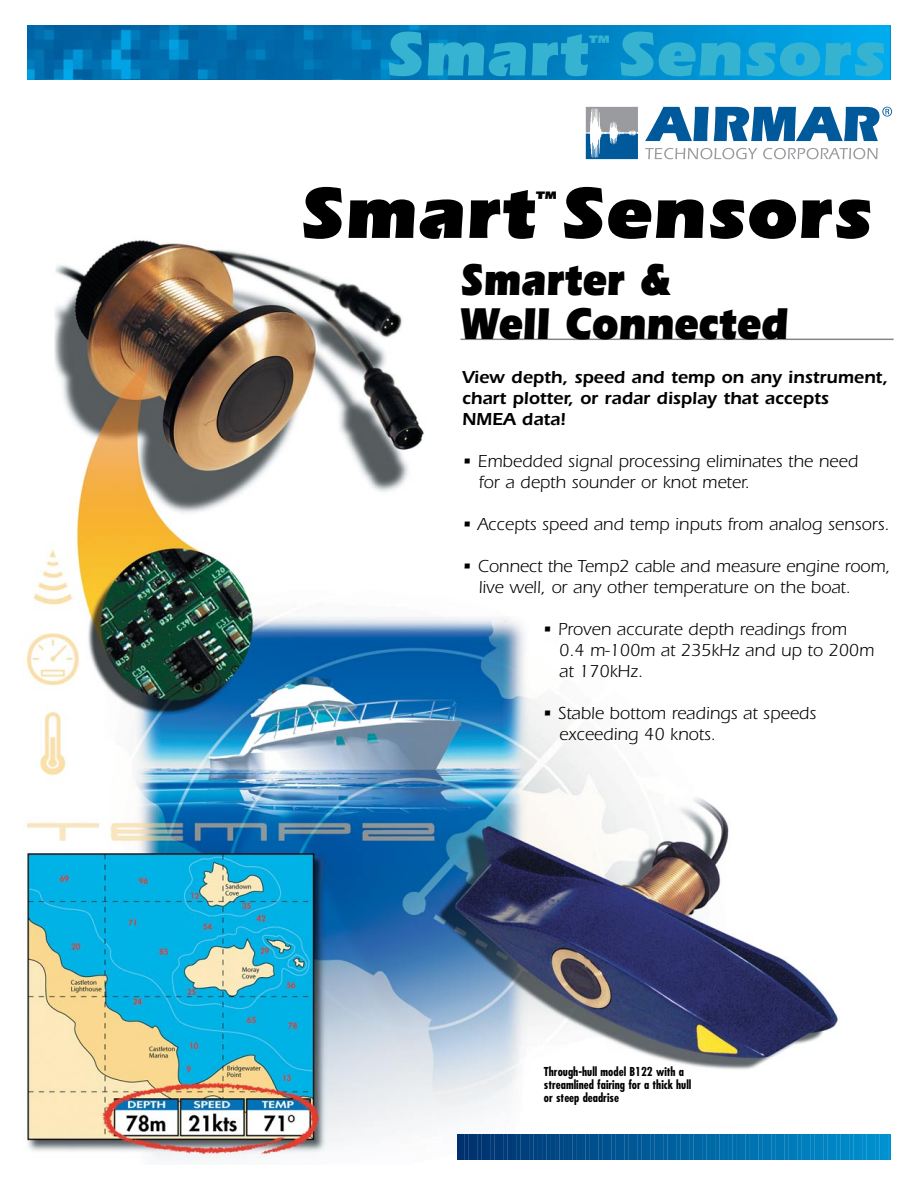
<style>
.page{position:relative;width:918px;height:1188px;background:#fff}
.page>*{position:absolute;margin:0;border:0;box-sizing:border-box;transform-origin:0 0}
.t1{font:900 75px "Itc Eras";color:#000}
.t2{font:900 64.5px "Itc Eras";color:#35b3d1}
.t3{font:900 46.05px/43.3px "Itc Eras";letter-spacing:-.005em;color:#000;scale:.85 1}
.t4{font:900 18.75px "Itc Eras";color:#000}
.t5{font:900 18.75px "Itc Eras";color:#35b3d1}
.t6{font:18px/21px "Itc Eras";color:#000}
.t7{font:600 18px/21px "Itc Eras";color:#000}
.t8{font:700 condensed 12px/12.8px "Futura";color:#000}
</style>
<div class="page">
<img style="left:27px;top:26px;width:862px;height:54px">
<img style="left:25px;top:240px;width:827px;height:923px">
<svg style="left:586px;top:107px;width:52px;height:52px;background:#7094b0"></svg>
<svg style="left:645px;top:148px;width:112px;height:11px"></svg>
<svg style="left:763px;top:148px;width:115px;height:11px"></svg>
<svg style="left:645px;top:107px;width:247px;height:34px"></svg>
<hr style="left:460px;top:339px;width:434px;height:1px;background:#848584">
<svg style="left:457px;top:1134px;width:53px;height:26px"></svg>
<hr style="left:513px;top:1134px;width:2px;height:26px;background:#003d79">
<svg style="left:518px;top:1134px;width:5px;height:26px"></svg>
<hr style="left:526px;top:1134px;width:2px;height:26px;background:#00407d">
<svg style="left:531px;top:1134px;width:5px;height:26px"></svg>
<hr style="left:539px;top:1134px;width:2px;height:26px;background:#004380">
<svg style="left:544px;top:1134px;width:5px;height:26px"></svg>
<hr style="left:552px;top:1134px;width:2px;height:26px;background:#004683">
<svg style="left:557px;top:1134px;width:5px;height:26px"></svg>
<hr style="left:565px;top:1134px;width:2px;height:26px;background:#004886">
<svg style="left:570px;top:1134px;width:5px;height:26px"></svg>
<hr style="left:578px;top:1134px;width:2px;height:26px;background:#004c89">
<svg style="left:583px;top:1134px;width:5px;height:26px"></svg>
<hr style="left:591px;top:1134px;width:2px;height:26px;background:#004e8c">
<svg style="left:596px;top:1134px;width:87px;height:26px;background:#055c98"></svg>
<hr style="left:686px;top:1134px;width:2px;height:26px;background:#0064a1">
<svg style="left:691px;top:1134px;width:5px;height:26px"></svg>
<hr style="left:699px;top:1134px;width:2px;height:26px;background:#0067a4">
<svg style="left:704px;top:1134px;width:5px;height:26px"></svg>
<hr style="left:712px;top:1134px;width:2px;height:26px;background:#006aa7">
<svg style="left:717px;top:1134px;width:5px;height:26px"></svg>
<hr style="left:725px;top:1134px;width:2px;height:26px;background:#006daa">
<svg style="left:730px;top:1134px;width:5px;height:26px"></svg>
<hr style="left:738px;top:1134px;width:2px;height:26px;background:#006fad">
<svg style="left:743px;top:1134px;width:5px;height:26px"></svg>
<hr style="left:751px;top:1134px;width:2px;height:26px;background:#0073b1">
<svg style="left:756px;top:1134px;width:5px;height:26px"></svg>
<hr style="left:764px;top:1134px;width:2px;height:26px;background:#0076b4">
<svg style="left:769px;top:1134px;width:100px;height:26px;background:#0583c1"></svg>
<hr style="left:872px;top:1134px;width:2px;height:26px;background:#008ecd">
<svg style="left:877px;top:1134px;width:5px;height:26px"></svg>
<hr style="left:885px;top:1134px;width:2px;height:26px;background:#0092d0">
<svg style="left:890px;top:1134px;width:1px;height:26px"></svg>
<h2 class="t2" style="left:384px;top:32px;width:503px">Smart Sensors</h2>
<p class="t5" style="left:589px;top:35px;width:22px">™</p>
<h1 class="t1" style="left:298px;top:188px;width:575px">Smart Sensors</h1>
<p class="t4" style="left:536px;top:192px;width:22px">™</p>
<h3 class="t3" style="left:460px;top:264px;width:388px">Smarter &amp;<br>Well Connected</h3>
<p class="t7" style="left:462px;top:369px;width:428px">View depth, speed and temp on any instrument, chart plotter, or radar display that accepts<br>NMEA data!</p>
<p class="t6" style="left:479px;top:453px;width:381px;text-indent:-17px">• Embedded signal processing eliminates the need for a depth sounder or knot meter.</p>
<p class="t6" style="left:462px;top:516px;width:429px">• Accepts speed and temp inputs from analog sensors.</p>
<p class="t6" style="left:479px;top:558px;width:413px;text-indent:-17px">• Connect the Temp2 cable and measure engine room, live well, or any other temperature on the boat.</p>
<p class="t6" style="left:559px;top:621px;width:317px;text-indent:-17px">• Proven accurate depth readings from<br>0.4 m-100m at 235kHz and up to 200m at 170kHz.</p>
<p class="t6" style="left:559px;top:705px;width:259px;text-indent:-17px">• Stable bottom readings at speeds exceeding 40 knots.</p>
<p class="t8" style="left:544px;top:1066px;width:149px">Through-hull model B122 with a streamlined fairing for a thick hull or steep deadrise</p>
</div>
